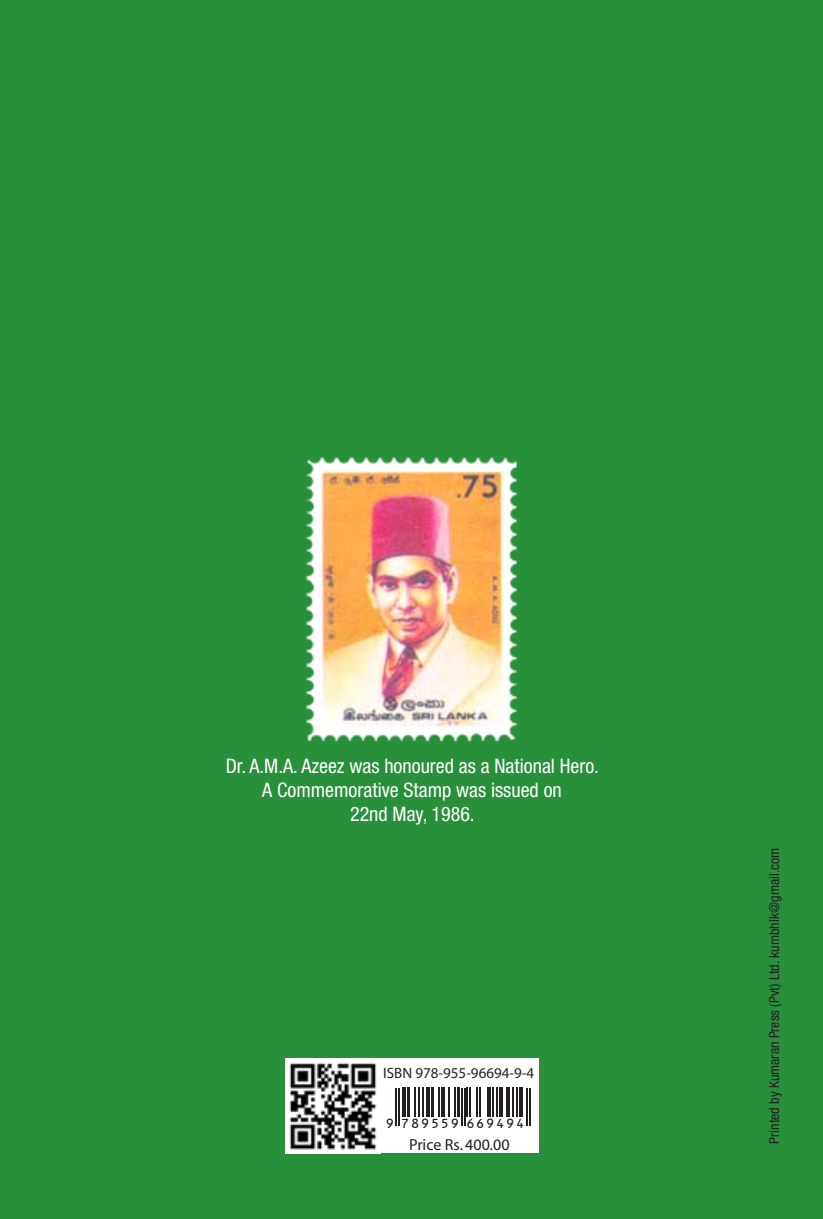
<style>
.page{position:relative;width:823px;height:1219px;background:#fff}
.page>*{position:absolute;margin:0;border:0;box-sizing:border-box;transform-origin:0 0}
.t1{font:condensed 20px/24px "Helvetica Neue LT Pro";color:#fff;text-align:center}
.t2{font:16px "Myriad";color:#231f20}
.t3{font:15px "Myriad";color:#231f20}
.t4{font:14.6px "OCRB10 Pitch BT";letter-spacing:.07em;color:#231f20}
.t5{font:condensed 14px "Helvetica Neue LT Pro";color:#231f20}
</style>
<div class="page">
<div style="left:0;top:0;width:822px;height:1219px;background:#28903a"></div>
<img style="left:306px;top:457px;width:211px;height:285px">
<div style="left:379px;top:1058px;width:159px;height:95px;background:#fff"></div>
<hr style="left:395px;top:1088px;width:2px;height:38px;background:#231f20">
<hr style="left:398px;top:1088px;width:1px;height:38px;background:#231f20">
<svg style="left:402px;top:1088px;width:3px;height:29px"></svg>
<hr style="left:407px;top:1088px;width:2px;height:29px;background:#231f20">
<svg style="left:414px;top:1088px;width:5px;height:29px"></svg>
<hr style="left:422px;top:1088px;width:2px;height:29px;background:#231f20">
<svg style="left:426px;top:1088px;width:3px;height:29px"></svg>
<hr style="left:431px;top:1088px;width:2px;height:29px;background:#231f20">
<svg style="left:438px;top:1088px;width:1px;height:29px"></svg>
<hr style="left:441px;top:1088px;width:4px;height:29px;background:#231f20">
<svg style="left:448px;top:1088px;width:7px;height:29px"></svg>
<hr style="left:456px;top:1088px;width:3px;height:29px;background:#231f20">
<hr style="left:461px;top:1088px;width:1px;height:38px;background:#231f20">
<hr style="left:463px;top:1088px;width:1px;height:38px;background:#231f20">
<svg style="left:466px;top:1088px;width:4px;height:29px"></svg>
<svg style="left:476px;top:1088px;width:4px;height:29px"></svg>
<svg style="left:487px;top:1088px;width:3px;height:29px"></svg>
<svg style="left:492px;top:1088px;width:5px;height:29px"></svg>
<hr style="left:499px;top:1088px;width:4px;height:29px;background:#231f20">
<hr style="left:506px;top:1088px;width:4px;height:29px;background:#231f20">
<svg style="left:512px;top:1088px;width:5px;height:29px"></svg>
<hr style="left:519px;top:1088px;width:4px;height:29px;background:#231f20">
<hr style="left:526px;top:1088px;width:1px;height:38px;background:#231f20">
<hr style="left:529px;top:1088px;width:1px;height:38px;background:#231f20">
<img style="left:285px;top:1058px;width:94px;height:95px">
<p class="t1" style="left:226px;top:754px;width:374px">Dr. A.M.A. Azeez was honoured as a National Hero.<br>A Commemorative Stamp was issued on<br>22nd May, 1986.</p>
<p class="t3" style="left:383px;top:1066px;width:152px">ISBN 978-955-96694-9-4</p>
<p class="t4" style="left:385px;top:1117px;width:140px">9 789559 669494</p>
<p class="t2" style="left:409px;top:1137px;width:102px">Price Rs. 400.00</p>
<p class="t5" style="left:765px;top:1143px;width:297px;rotate:-90deg">Printed by Kumaran Press (Pvt) Ltd. kumbhlk@gmail.com</p>
</div>
